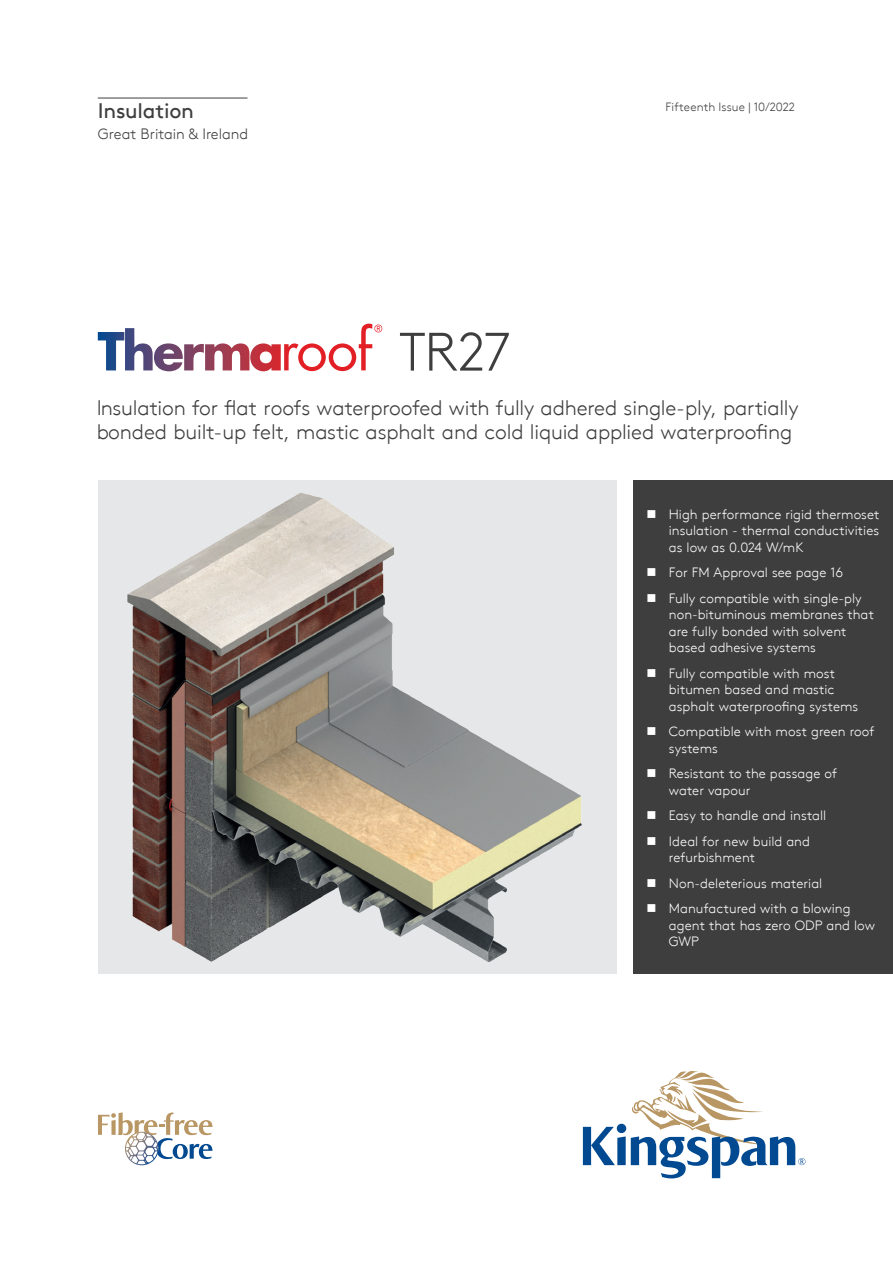
<style>
.page{position:relative;width:893px;height:1263px;background:#fff}
.page>*{position:absolute;margin:0;border:0;box-sizing:border-box;transform-origin:0 0}
.t1{font:300 54px "Kingspan Brown TT";color:#3e3e3f}
.t2{font:300 21px/24px "Kingspan Brown TT";letter-spacing:-.005em;color:#3e3e3f}
.t3{font:21px "Kingspan Brown TT";letter-spacing:-.01em;color:#3e3e3f}
.t4{font:300 15px "Kingspan Brown TT";color:#3e3e3f}
.t5{font:300 13.5px/16.5px "Kingspan Brown TT";letter-spacing:.005em;color:#fff}
.t6{font:300 12px "Kingspan Brown TT";letter-spacing:.005em;color:#3e3e3f}
</style>
<div class="page">
<div style="left:634px;top:480px;width:259px;height:494px;background:#3e3e3f"></div>
<svg style="left:98px;top:1112px;width:114px;height:53px"></svg>
<svg style="left:98px;top:324px;width:284px;height:47px"></svg>
<img style="left:98px;top:480px;width:519px;height:494px">
<hr style="left:98px;top:98px;width:149px;height:1px;background:#3e3e3f">
<svg style="left:583px;top:1071px;width:222px;height:107px"></svg>
<h2 class="t3" style="left:98px;top:95px;width:98px">Insulation</h2>
<p class="t4" style="left:98px;top:123px;width:152px">Great Britain &amp; Ireland</p>
<p class="t6" style="left:665px;top:98px;width:131px">Fifteenth Issue | 10/2022</p>
<h1 class="t1" style="left:399px;top:312px;width:114px">TR27</h1>
<h2 class="t2" style="left:96px;top:395px;width:704px">Insulation for flat roofs waterproofed with fully adhered single-ply, partially bonded built-up felt, mastic asphalt and cold liquid applied waterproofing</h2>
<p class="t5" style="left:669px;top:505px;width:212px;text-align:justify;text-indent:-23px">■ High performance rigid thermoset insulation - thermal conductivities as low as 0.024 W/mK</p>
<p class="t5" style="left:646px;top:563px;width:198px">■ For FM Approval see page 16</p>
<p class="t5" style="left:669px;top:589px;width:207px;text-indent:-23px">■ Fully compatible with single-ply non-bituminous membranes that are fully bonded with solvent based adhesive systems</p>
<p class="t5" style="left:669px;top:664px;width:191px;text-indent:-23px">■ Fully compatible with most bitumen based and mastic asphalt waterproofing systems</p>
<p class="t5" style="left:669px;top:722px;width:207px;text-indent:-23px">■ Compatible with most green roof systems</p>
<p class="t5" style="left:669px;top:764px;width:170px;text-indent:-23px">■ Resistant to the passage of water vapour</p>
<p class="t5" style="left:646px;top:806px;width:181px">■ Easy to handle and install</p>
<p class="t5" style="left:669px;top:832px;width:143px;text-indent:-23px">■ Ideal for new build and refurbishment</p>
<p class="t5" style="left:646px;top:874px;width:177px">■ Non-deleterious material</p>
<p class="t5" style="left:669px;top:899px;width:208px;text-indent:-23px">■ Manufactured with a blowing agent that has zero ODP and low<br>GWP</p>
</div>
